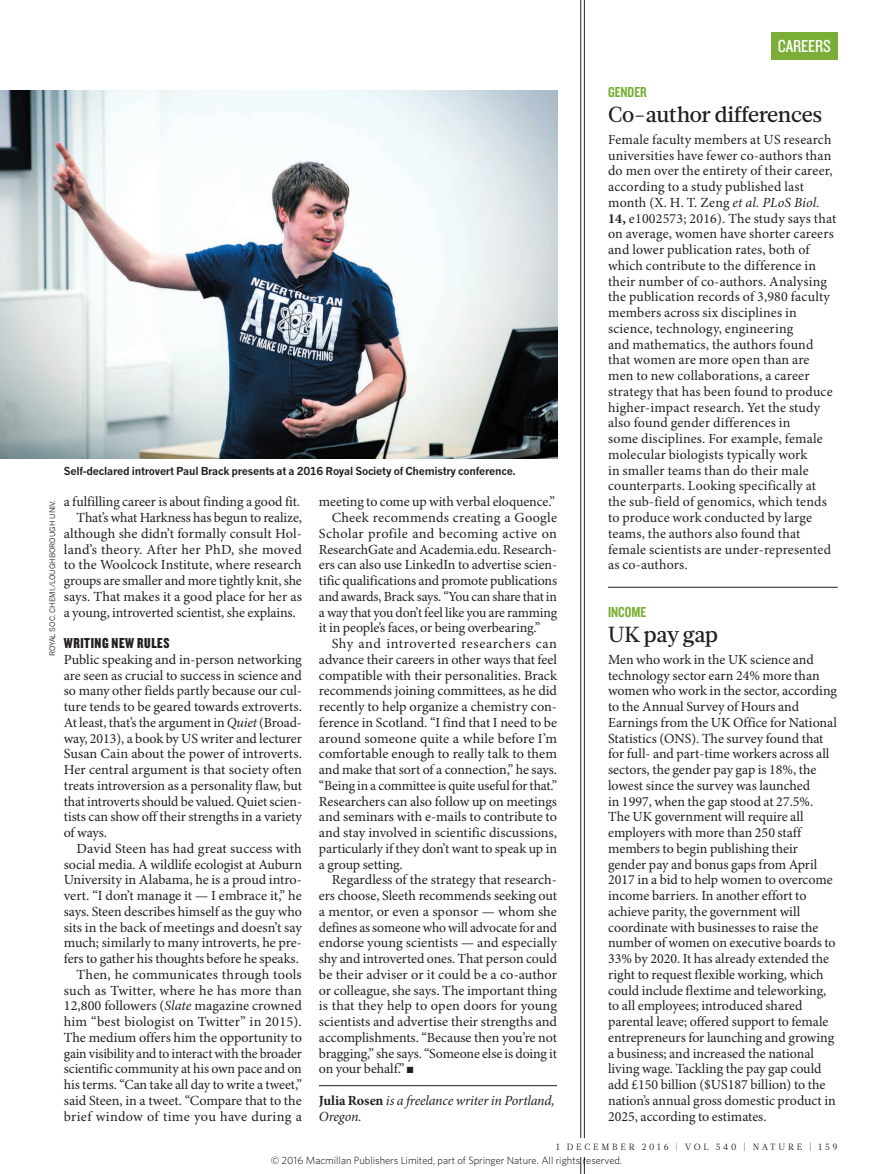
<style>
.page{position:relative;width:893px;height:1174px;background:#fff}
.page>*{position:absolute;margin:0;border:0;box-sizing:border-box;transform-origin:0 0}
.BRIEF_HEAD{font:500 21.75px "Glosa Math";letter-spacing:-.02em;color:#231f20}
.t1{font:18px "Knockout 29 Junior Ltweight";letter-spacing:-.005em;color:#fff}
.CROSSHEAD{font:15px "Knockout 69 Full Liteweight";letter-spacing:.04em;color:#231f20}
.BRIEF_STRAP{font:15px "Knockout 49 Liteweight";color:#7aae36}
.BODY_INDENT{font:13.95px/15.8px "Minion Pro";letter-spacing:-.005em;color:#231f20;text-align:justify}
.BRIEF_BODY_LAST{font:13.95px/15.8px "Minion Pro";color:#231f20}
.BRIEF_BODY{font:13.95px/15.8px "Minion Pro";letter-spacing:.015em;color:#231f20}
.BODY_1ST_PARA{font:13.95px/15.8px "Minion Pro";letter-spacing:-.005em;color:#231f20;text-align:justify}
.AUTHOR_DETAILS{font:italic 13.95px/15.8px "Minion Pro";letter-spacing:-.01em;color:#231f20}
.PIC_CAPTION{font:700 10.8px "News Gothic MTOT";letter-spacing:-.02em;color:#231f20}
.t2{font:300 10.5px "Whitney";color:#000}
.t3{font:9px "Glosa Math";letter-spacing:.305em;color:#231f20}
.PIC_CREDIT{font:7.5px "News Gothic MTOT";color:#231f20}
.s1{font-style:italic}
.s2{font-weight:700;font-style:normal}
.s3{font-weight:700}
</style>
<div class="page">
<hr style="left:584px;top:0;width:1px;height:1174px;background:#231f20">
<hr style="left:580px;top:0;width:1px;height:1174px;background:#231f20">
<hr style="left:608px;top:587px;width:230px;height:1px;background:#231f20">
<hr style="left:319px;top:1085px;width:238px;height:1px;background:#231f20">
<img style="left:0;top:90px;width:557px;height:369px">
<div style="left:476px;top:1137px;width:362px;height:19px;background:#fff"></div>
<div style="left:771px;top:32px;width:67px;height:27px;background:#7aae36"></div>
<p class="t1" style="left:778px;top:34px;width:55px">CAREERS</p>
<p class="PIC_CREDIT" style="left:48px;top:656px;width:158px;rotate:-90deg">ROYAL SOC. CHEMI./LOUGHBOROUGH UNIV.</p>
<p class="PIC_CAPTION" style="left:64px;top:464px;width:453px">Self-declared introvert Paul Brack presents at a 2016 Royal Society of Chemistry conference.</p>
<p class="BODY_INDENT" style="left:64px;top:494px;width:238px">a fulfilling career is about finding a good fit.</p>
<p class="BODY_INDENT" style="left:64px;top:510px;width:240px;text-indent:13px">That’s what Harkness has begun to realize, although she didn’t formally consult Hol&shy;land’s theory. After her PhD, she moved to the Woolcock Institute, where research groups are smaller and more tightly knit, she says. That makes it a good place for her as a young, introverted scientist, she explains.</p>
<p class="CROSSHEAD" style="left:64px;top:633px;width:107px">WRITING NEW RULES</p>
<p class="BODY_1ST_PARA" style="left:64px;top:652px;width:240px">Public speaking and in-person networking are seen as crucial to success in science and so many other fields partly because our cul&shy;ture tends to be geared towards extroverts.<br>At least, that’s the argument in <span class="s1">Quiet</span> (Broad&shy;way, 2013), a book by US writer and lecturer Susan Cain about the power of introverts.<br>Her central argument is that society often treats introversion as a personality flaw, but that introverts should be valued. Quiet scien&shy;tists can show off their strengths in a variety of ways.</p>
<p class="BODY_INDENT" style="left:64px;top:841px;width:240px;text-indent:13px">David Steen has had great success with social media. A wildlife ecologist at Auburn University in Alabama, he is a proud intro&shy;vert. “I don’t manage it — I embrace it,” he says. Steen describes himself as the guy who sits in the back of meetings and doesn’t say much; similarly to many introverts, he pre&shy;fers to gather his thoughts before he speaks.</p>
<p class="BODY_INDENT" style="left:64px;top:967px;width:240px;text-indent:13px">Then, he communicates through tools such as Twitter, where he has more than 12,800 followers (<span class="s1">Slate</span> magazine crowned him “best biologist on Twitter” in 2015).<br>The medium offers him the opportunity to gain visibility and to interact with the broader scientific community at his own pace and on his terms. “Can take all day to write a tweet,” said Steen, in a tweet. “Compare that to the brief window of time you have during a</p>
<p class="BODY_INDENT" style="left:319px;top:494px;width:238px">meeting to come up with verbal eloquence.”</p>
<p class="BODY_INDENT" style="left:319px;top:510px;width:240px;text-indent:13px">Cheek recommends creating a Google Scholar profile and becoming active on ResearchGate and Academia.edu. Research&shy;ers can also use LinkedIn to advertise scien&shy;tific qualifications and promote publications and awards, Brack says. “You can share that in a way that you don’t feel like you are ramming it in people’s faces, or being overbearing.”</p>
<p class="BODY_INDENT" style="left:319px;top:636px;width:240px;text-indent:13px">Shy and introverted researchers can advance their careers in other ways that feel compatible with their personalities. Brack recommends joining committees, as he did recently to help organize a chemistry con&shy;ference in Scotland. “I find that I need to be around someone quite a while before I’m comfortable enough to really talk to them and make that sort of a connection,” he says. “Being in a committee is quite useful for that.” Researchers can also follow up on meetings and seminars with e-mails to contribute to and stay involved in scientific discussions, particularly if they don’t want to speak up in a group setting.</p>
<p class="BODY_INDENT" style="left:319px;top:872px;width:240px;text-indent:13px">Regardless of the strategy that research&shy;ers choose, Sleeth recommends seeking out a mentor, or even a sponsor — whom she defines as someone who will advocate for and endorse young scientists — and especially shy and introverted ones. That person could be their adviser or it could be a co-author or colleague, she says. The important thing is that they help to open doors for young scientists and advertise their strengths and accomplishments. “Because then you’re not bragging,” she says. “Someone else is doing it on your behalf.” ■</p>
<p class="AUTHOR_DETAILS" style="left:319px;top:1093px;width:237px"><span class="s2">Julia Rosen</span> is a freelance writer in Portland,<br>Oregon.</p>
<p class="BRIEF_STRAP" style="left:608px;top:82px;width:40px">GENDER</p>
<p class="BRIEF_HEAD" style="left:608px;top:100px;width:216px">Co-author differences</p>
<p class="BRIEF_BODY" style="left:608px;top:132px;width:230px">Female faculty members at US research universities have fewer co-authors than do men over the entirety of their career, according to a study published last month (X. H. T. Zeng <span class="s1">et al. PLoS Biol.<br></span><span class="s3">14,</span> e1002573; 2016). The study says that on average, women have shorter careers and lower publication rates, both of which contribute to the difference in their number of co-authors. Analysing the publication records of 3,980 faculty members across six disciplines in science, technology, engineering<br>and mathematics, the authors found that women are more open than are men to new collaborations, a career strategy that has been found to produce higher-impact research. Yet the study also found gender differences in<br>some disciplines. For example, female molecular biologists typically work<br>in smaller teams than do their male counterparts. Looking specifically at the sub-field of genomics, which tends to produce work conducted by large teams, the authors also found that female scientists are under-represented as co-authors.</p>
<p class="BRIEF_STRAP" style="left:608px;top:602px;width:40px">INCOME</p>
<p class="BRIEF_HEAD" style="left:608px;top:620px;width:112px">UK pay gap</p>
<p class="BRIEF_BODY_LAST" style="left:608px;top:652px;width:230px">Men who work in the UK science and technology sector earn 24% more than women who work in the sector, according to the Annual Survey of Hours and Earnings from the UK Office for National Statistics (ONS). The survey found that for full- and part-time workers across all sectors, the gender pay gap is 18%, the lowest since the survey was launched<br>in 1997, when the gap stood at 27.5%.<br>The UK government will require all employers with more than 250 staff members to begin publishing their gender pay and bonus gaps from April 2017 in a bid to help women to overcome income barriers. In another effort to achieve parity, the government will coordinate with businesses to raise the number of women on executive boards to 33% by 2020. It has already extended the right to request flexible working, which could include flextime and teleworking, to all employees; introduced shared parental leave; offered support to female entrepreneurs for launching and growing a business; and increased the national living wage. Tackling the pay gap could add £150 billion ($US187 billion) to the nation’s annual gross domestic product in 2025, according to estimates.</p>
<p class="t3" style="left:556px;top:1141px;width:283px">1 DECEMBER 2016 | VOL 540 | NATURE | 159</p>
<p class="t2" style="left:271px;top:1153px;width:353px">© 2016 Macmillan Publishers Limited, part of Springer Nature. All rights reserved.</p>
</div>
